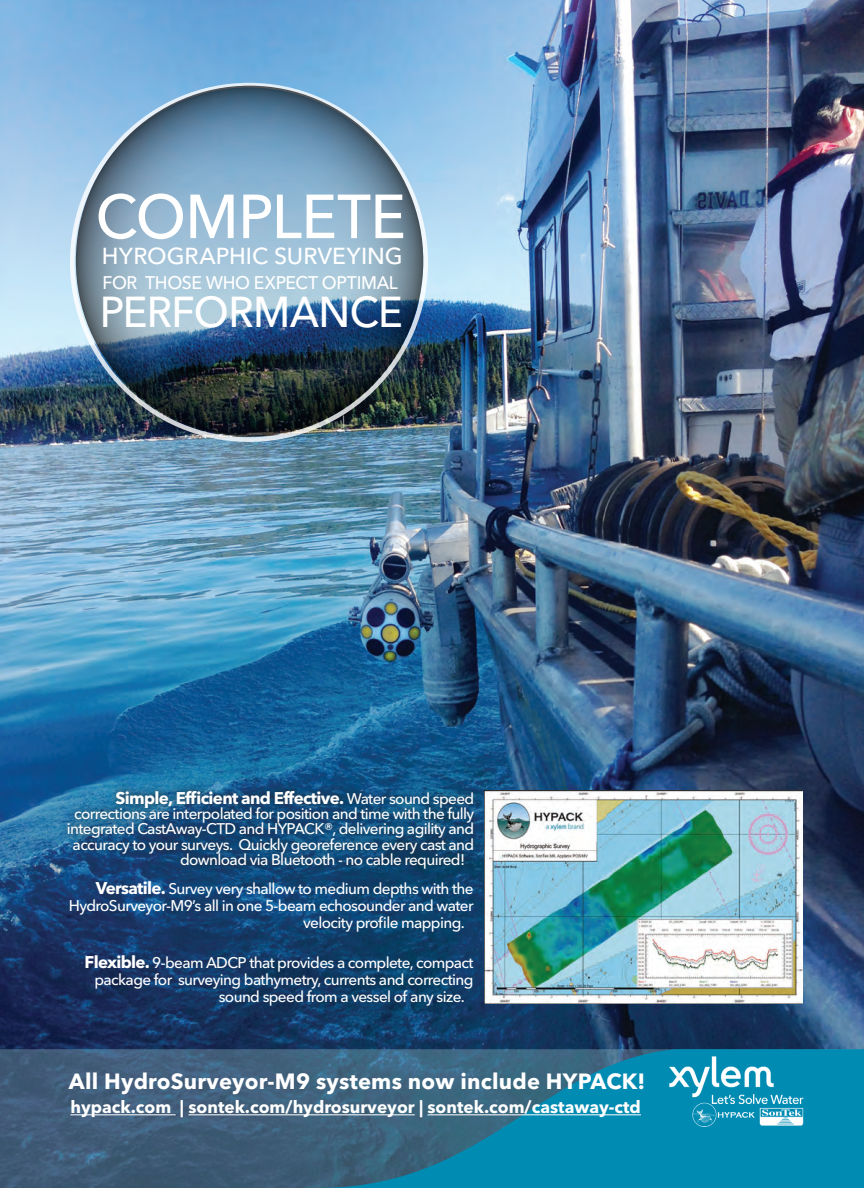
<style>
.page{position:relative;width:864px;height:1188px;background:#fff}
.page>*{position:absolute;margin:0;border:0;box-sizing:border-box;transform-origin:0 0}
.t1{font:500 61.5px "Avenir Next LT Pro";letter-spacing:-.01em;color:#fff;scale:.96 1}
.t2{font:500 42.9px "Avenir Next LT Pro";letter-spacing:-.015em;color:#fff;scale:.96 1}
.t3{font:500 22.95px "Avenir Next LT Pro";color:#fff}
.t4{font:700 21.9px "Avenir Next LT Pro";letter-spacing:.01em;color:#fff}
.t5{font:500 18.15px "Avenir Next LT Pro";letter-spacing:-.02em;color:#fff}
.t6{font:700 17.25px "Avenir Next LT Pro";color:#fff}
.t7{font:700 16.8px "Avenir Next LT Pro";letter-spacing:-.04em;color:#fff}
.t8{font:500 15.3px "Avenir Next LT Pro";letter-spacing:-.04em;color:#fff}
.s1{font-weight:500;font-size:15.3px}
.s2{font-weight:700;font-size:16.8px}
</style>
<div class="page">
<img style="left:0;top:0;width:864px;height:1049px">
<img style="left:76px;top:86px;width:347px;height:350px">
<svg style="left:0;top:1049px;width:318px;height:139px;fill:#405d79"></svg>
<svg style="left:318px;top:1049px;width:546px;height:139px;fill:#008bb3"></svg>
<div style="left:61px;top:783px;width:420px;height:92px;background:#231f20;opacity:.75"></div>
<img style="left:485px;top:791px;width:317px;height:212px">
<img style="left:657px;top:1055px;width:148px;height:71px">
<hr style="left:70px;top:1114px;width:106px;height:1px;background:#fff">
<hr style="left:188px;top:1114px;width:227px;height:1px;background:#fff">
<hr style="left:428px;top:1114px;width:213px;height:1px;background:#fff">
<p class="t1" style="left:96px;top:180px;width:325px">COMPLETE</p>
<p class="t3" style="left:102px;top:242px;width:302px">HYROGRAPHIC SURVEYING</p>
<p class="t5" style="left:102px;top:272px;width:297px">FOR THOSE WHO EXPECT OPTIMAL</p>
<p class="t2" style="left:100px;top:286px;width:317px">PERFORMANCE</p>
<p class="t7" style="left:116px;top:787px;width:360px">Simple, Efficient and Effective. <span class="s1">Water sound speed</span></p>
<p class="t8" style="left:74px;top:804px;width:402px">corrections are interpolated for position and time with the fully</p>
<p class="t8" style="left:67px;top:820px;width:409px">integrated CastAway-CTD and HYPACK®, delivering agility and</p>
<p class="t8" style="left:73px;top:835px;width:403px">accuracy to your surveys. Quickly georeference every cast and</p>
<p class="t8" style="left:180px;top:850px;width:287px">download via Bluetooth - no cable required!</p>
<p class="t8" style="left:96px;top:880px;width:379px"><span class="s2">Versatile.</span> Survey very shallow to medium depths with the</p>
<p class="t8" style="left:69px;top:896px;width:406px">HydroSurveyor-M9’s all in one 5-beam echosounder and water</p>
<p class="t8" style="left:303px;top:913px;width:163px">velocity profile mapping.</p>
<p class="t8" style="left:85px;top:954px;width:390px"><span class="s2">Flexible.</span> 9-beam ADCP that provides a complete, compact</p>
<p class="t8" style="left:94px;top:970px;width:381px">package for surveying bathymetry, currents and correcting</p>
<p class="t8" style="left:219px;top:987px;width:248px">sound speed from a vessel of any size.</p>
<p class="t4" style="left:69px;top:1068px;width:578px">All HydroSurveyor-M9 systems now include HYPACK!</p>
<p class="t6" style="left:70px;top:1097px;width:572px">hypack.com | sontek.com/hydrosurveyor | sontek.com/castaway-ctd</p>
</div>
